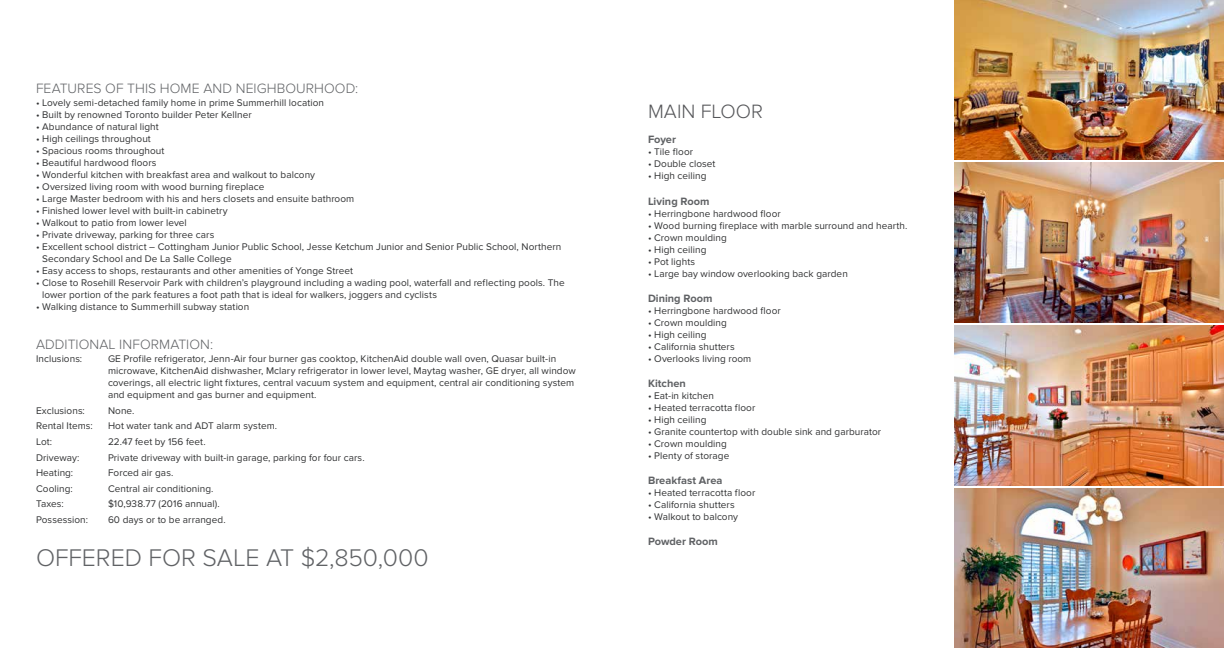
<style>
.page{position:relative;width:1224px;height:648px;background:#fff}
.page>*{position:absolute;margin:0;border:0;box-sizing:border-box;transform-origin:0 0}
.t1{font:300 25px "Proxima Nova";letter-spacing:-.005em;color:#606265}
.t2{font:300 20px "Proxima Nova";letter-spacing:.005em;color:#555659}
.t3{font:300 14px "Proxima Nova";letter-spacing:.005em;color:#606265}
.t4{font:700 11px "Proxima Nova";color:#606265}
.t5{font:10px/12px "Proxima Nova";letter-spacing:.005em;color:#313233}
</style>
<div class="page">
<img style="left:954px;top:489px;width:270px;height:159px">
<img style="left:954px;top:326px;width:270px;height:159px">
<img style="left:954px;top:163px;width:270px;height:159px">
<img style="left:954px;top:0;width:270px;height:159px">
<h3 class="t3" style="left:36px;top:80px;width:324px">FEATURES OF THIS HOME AND NEIGHBOURHOOD:</h3>
<p class="t5" style="left:36px;top:97px;width:290px">• Lovely semi-detached family home in prime Summerhill location</p>
<p class="t5" style="left:36px;top:109px;width:217px">• Built by renowned Toronto builder Peter Kellner</p>
<p class="t5" style="left:36px;top:121px;width:124px">• Abundance of natural light</p>
<p class="t5" style="left:36px;top:133px;width:116px">• High ceilings throughout</p>
<p class="t5" style="left:36px;top:145px;width:130px">• Spacious rooms throughout</p>
<p class="t5" style="left:36px;top:157px;width:122px">• Beautiful hardwood floors</p>
<p class="t5" style="left:36px;top:169px;width:281px">• Wonderful kitchen with breakfast area and walkout to balcony</p>
<p class="t5" style="left:36px;top:181px;width:230px">• Oversized living room with wood burning fireplace</p>
<p class="t5" style="left:36px;top:193px;width:320px">• Large Master bedroom with his and hers closets and ensuite bathroom</p>
<p class="t5" style="left:36px;top:205px;width:193px">• Finished lower level with built-in cabinetry</p>
<p class="t5" style="left:36px;top:217px;width:152px">• Walkout to patio from lower level</p>
<p class="t5" style="left:36px;top:229px;width:180px">• Private driveway, parking for three cars</p>
<p class="t5" style="left:42px;top:241px;width:521px;text-indent:-6px">• Excellent school district – Cottingham Junior Public School, Jesse Ketchum Junior and Senior Public School, Northern<br>Secondary School and De La Salle College</p>
<p class="t5" style="left:36px;top:265px;width:319px">• Easy access to shops, restaurants and other amenities of Yonge Street</p>
<p class="t5" style="left:42px;top:277px;width:524px;text-indent:-6px">• Close to Rosehill Reservoir Park with children’s playground including a wading pool, waterfall and reflecting pools. The lower portion of the park features a foot path that is ideal for walkers, joggers and cyclists</p>
<p class="t5" style="left:36px;top:301px;width:215px">• Walking distance to Summerhill subway station</p>
<h3 class="t3" style="left:36px;top:336px;width:179px">ADDITIONAL INFORMATION:</h3>
<p class="t5" style="left:36px;top:353px;width:48px">Inclusions:</p>
<p class="t5" style="left:108px;top:353px;width:469px">GE Profile refrigerator, Jenn-Air four burner gas cooktop, KitchenAid double wall oven, Quasar built-in microwave, KitchenAid dishwasher, Mclary refrigerator in lower level, Maytag washer, GE dryer, all window coverings, all electric light fixtures, central vacuum system and equipment, central air conditioning system and equipment and gas burner and equipment.</p>
<p class="t5" style="left:36px;top:405px;width:50px">Exclusions:</p>
<p class="t5" style="left:108px;top:405px;width:28px">None.</p>
<p class="t5" style="left:36px;top:420px;width:58px">Rental Items:</p>
<p class="t5" style="left:108px;top:420px;width:171px">Hot water tank and ADT alarm system.</p>
<p class="t5" style="left:36px;top:436px;width:18px">Lot:</p>
<p class="t5" style="left:108px;top:436px;width:99px">22.47 feet by 156 feet.</p>
<p class="t5" style="left:36px;top:451px;width:45px">Driveway:</p>
<p class="t5" style="left:108px;top:451px;width:258px">Private driveway with built-in garage, parking for four cars.</p>
<p class="t5" style="left:36px;top:467px;width:39px">Heating:</p>
<p class="t5" style="left:108px;top:467px;width:67px">Forced air gas.</p>
<p class="t5" style="left:36px;top:483px;width:38px">Cooling:</p>
<p class="t5" style="left:108px;top:483px;width:107px">Central air conditioning.</p>
<p class="t5" style="left:36px;top:498px;width:29px">Taxes:</p>
<p class="t5" style="left:108px;top:498px;width:113px">$10,938.77 (2016 annual).</p>
<p class="t5" style="left:36px;top:514px;width:54px">Possession:</p>
<p class="t5" style="left:108px;top:514px;width:119px">60 days or to be arranged.</p>
<h1 class="t1" style="left:36px;top:543px;width:394px">OFFERED FOR SALE AT $2,850,000</h1>
<h2 class="t2" style="left:648px;top:100px;width:117px">MAIN FLOOR</h2>
<p class="t4" style="left:648px;top:134px;width:30px">Foyer</p>
<p class="t5" style="left:648px;top:146px;width:47px">• Tile floor</p>
<p class="t5" style="left:648px;top:158px;width:69px">• Double closet</p>
<p class="t5" style="left:648px;top:170px;width:60px">• High ceiling</p>
<p class="t4" style="left:648px;top:195px;width:63px">Living Room</p>
<p class="t5" style="left:648px;top:208px;width:134px">• Herringbone hardwood floor</p>
<p class="t5" style="left:648px;top:220px;width:261px">• Wood burning fireplace with marble surround and hearth.</p>
<p class="t5" style="left:648px;top:232px;width:80px">• Crown moulding</p>
<p class="t5" style="left:648px;top:244px;width:60px">• High ceiling</p>
<p class="t5" style="left:648px;top:256px;width:49px">• Pot lights</p>
<p class="t5" style="left:648px;top:268px;width:201px">• Large bay window overlooking back garden</p>
<p class="t4" style="left:648px;top:292px;width:66px">Dining Room</p>
<p class="t5" style="left:648px;top:305px;width:134px">• Herringbone hardwood floor</p>
<p class="t5" style="left:648px;top:317px;width:80px">• Crown moulding</p>
<p class="t5" style="left:648px;top:329px;width:60px">• High ceiling</p>
<p class="t5" style="left:648px;top:341px;width:88px">• California shutters</p>
<p class="t5" style="left:648px;top:353px;width:105px">• Overlooks living room</p>
<p class="t4" style="left:648px;top:377px;width:39px">Kitchen</p>
<p class="t5" style="left:648px;top:390px;width:68px">• Eat-in kitchen</p>
<p class="t5" style="left:648px;top:402px;width:109px">• Heated terracotta floor</p>
<p class="t5" style="left:648px;top:414px;width:60px">• High ceiling</p>
<p class="t5" style="left:648px;top:426px;width:235px">• Granite countertop with double sink and garburator</p>
<p class="t5" style="left:648px;top:438px;width:80px">• Crown moulding</p>
<p class="t5" style="left:648px;top:450px;width:83px">• Plenty of storage</p>
<p class="t4" style="left:648px;top:474px;width:76px">Breakfast Area</p>
<p class="t5" style="left:648px;top:487px;width:109px">• Heated terracotta floor</p>
<p class="t5" style="left:648px;top:499px;width:88px">• California shutters</p>
<p class="t5" style="left:648px;top:511px;width:92px">• Walkout to balcony</p>
<p class="t4" style="left:648px;top:536px;width:71px">Powder Room</p>
</div>
